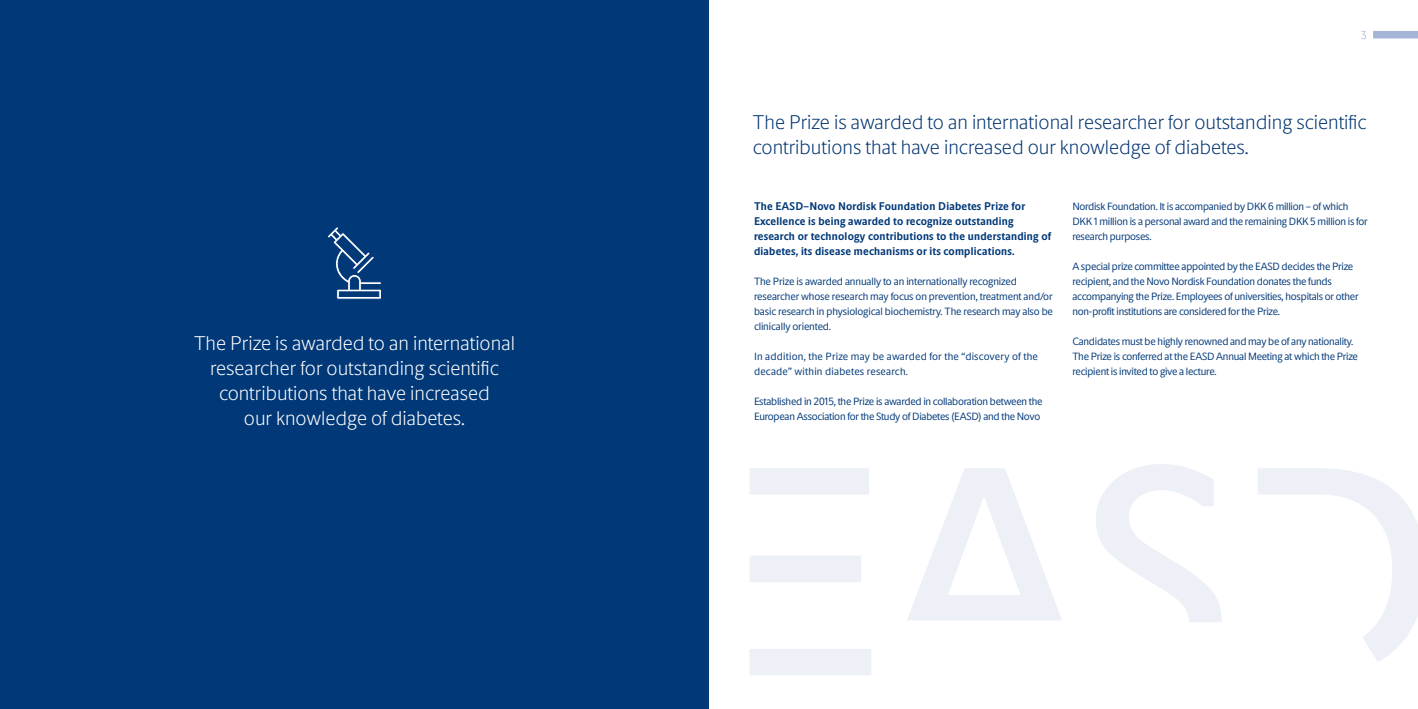
<style>
.page{position:relative;width:1418px;height:709px;background:#fff}
.page>*{position:absolute;margin:0;border:0;box-sizing:border-box;transform-origin:0 0}
.t1{font:200 20px/25px "Novo Apply Sans";color:#fff;text-align:center}
.t2{font:200 20px/25px "Novo Apply Sans";color:#033572}
.t3{font:700 11.25px/15px "Novo Apply Sans";letter-spacing:.02em;color:#003878}
.t4{font:200 11.25px "Novo Apply Sans";color:#99add0}
.t5{font:10.62px/15px "Novo Apply Sans";letter-spacing:-.02em;color:#003878}
.t6{font:10.62px/15px "Novo Apply Sans";letter-spacing:.02em;color:#003878}
</style>
<div class="page">
<div style="left:1372px;top:31px;width:45px;height:7px;background:#a5b5d7"></div>
<div style="left:0;top:0;width:709px;height:709px;background:#003878"></div>
<svg style="left:327px;top:227px;width:54px;height:73px"></svg>
<h1 class="t1" style="left:194px;top:329px;width:322px">The Prize is awarded to an international researcher for outstanding scientific contributions that have increased<br>our knowledge of diabetes.</h1>
<p class="t4" style="left:1360px;top:27px;width:8px">3</p>
<h1 class="t2" style="left:753px;top:108px;width:615px">The Prize is awarded to an international researcher for outstanding scientific contributions that have increased our knowledge of diabetes.</h1>
<p class="t3" style="left:754px;top:198px;width:299px">The EASD–Novo Nordisk Foundation Diabetes Prize for Excellence is being awarded to recognize outstanding research or technology contributions to the understanding of diabetes, its disease mechanisms or its complications.</p>
<p class="t5" style="left:754px;top:273px;width:300px">The Prize is awarded annually to an internationally recognized researcher whose research may focus on prevention, treatment and/or basic research in physiological biochemistry. The research may also be clinically oriented.</p>
<p class="t6" style="left:754px;top:348px;width:285px">In addition, the Prize may be awarded for the “discovery of the decade” within diabetes research.</p>
<p class="t5" style="left:754px;top:393px;width:290px">Established in 2015, the Prize is awarded in collaboration between the<br>European Association for the Study of Diabetes (EASD) and the Novo</p>
<p class="t5" style="left:1072px;top:198px;width:297px">Nordisk Foundation. It is accompanied by DKK 6 million – of which<br>DKK 1 million is a personal award and the remaining DKK 5 million is for research purposes.</p>
<p class="t5" style="left:1072px;top:258px;width:288px">A special prize committee appointed by the EASD decides the Prize recipient, and the Novo Nordisk Foundation donates the funds accompanying the Prize. Employees of universities, hospitals or other non-profit institutions are considered for the Prize.</p>
<p class="t5" style="left:1072px;top:333px;width:287px">Candidates must be highly renowned and may be of any nationality.<br>The Prize is conferred at the EASD Annual Meeting at which the Prize recipient is invited to give a lecture.</p>
</div>
